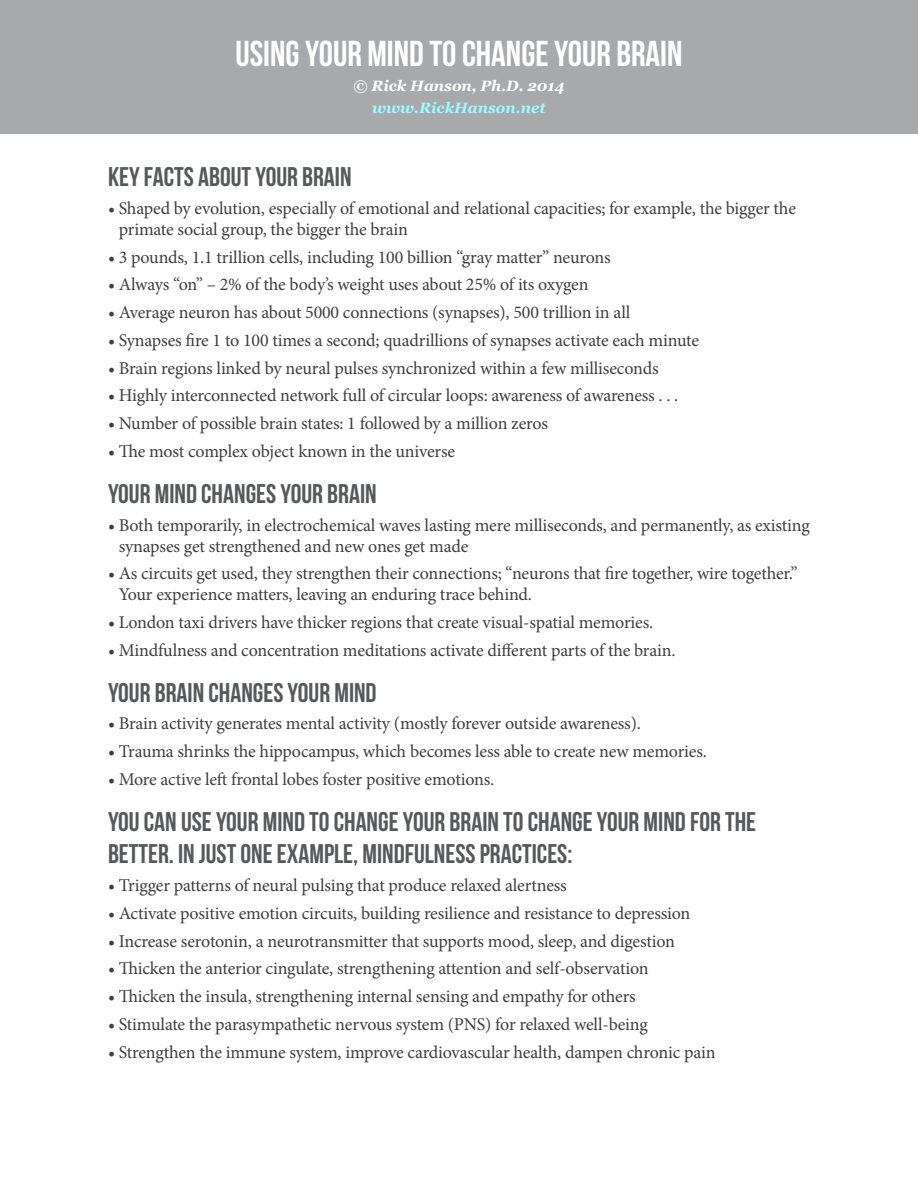
<style>
.page{position:relative;width:918px;height:1188px;background:#fff}
.page>*{position:absolute;margin:0;border:0;box-sizing:border-box;transform-origin:0 0}
.t1{font:36px "Bebas Neue";color:#fff}
.t2{font:27px/32.4px "Bebas Neue";color:#57585a}
.t3{font:18px/21px "Minion Pro";letter-spacing:-.01em;color:#3e3e3f}
.t4{font:italic 700 15px "Georgia";color:#fff}
.t5{font:italic 700 15px "Georgia";color:#9ff}
</style>
<div class="page">
<div style="left:0;top:0;width:918px;height:134px;background:#a8a9ad"></div>
<p class="t1" style="left:235px;top:34px;width:449px">USING YOUR MIND TO CHANGE YOUR BRAIN</p>
<p class="t4" style="left:353px;top:76px;width:213px">© Rick Hanson, Ph.D. 2014</p>
<p class="t5" style="left:372px;top:98px;width:175px">www.RickHanson.net</p>
<p class="t2" style="left:108px;top:160px;width:245px">KEY FACTS ABOUT YOUR BRAIN</p>
<p class="t3" style="left:119px;top:198px;width:679px;text-indent:-11px">• Shaped by evolution, especially of emotional and relational capacities; for example, the bigger the primate social group, the bigger the brain</p>
<p class="t3" style="left:108px;top:246px;width:504px">• 3 pounds, 1.1 trillion cells, including 100 billion “gray matter” neurons</p>
<p class="t3" style="left:108px;top:274px;width:482px">• Always “on” – 2% of the body’s weight uses about 25% of its oxygen</p>
<p class="t3" style="left:108px;top:302px;width:524px">• Average neuron has about 5000 connections (synapses), 500 trillion in all</p>
<p class="t3" style="left:108px;top:330px;width:593px">• Synapses fire 1 to 100 times a second; quadrillions of synapses activate each minute</p>
<p class="t3" style="left:108px;top:357px;width:552px">• Brain regions linked by neural pulses synchronized within a few milliseconds</p>
<p class="t3" style="left:108px;top:385px;width:572px">• Highly interconnected network full of circular loops: awareness of awareness . . .</p>
<p class="t3" style="left:108px;top:413px;width:442px">• Number of possible brain states: 1 followed by a million zeros</p>
<p class="t3" style="left:108px;top:441px;width:349px">• The most complex object known in the universe</p>
<p class="t2" style="left:108px;top:477px;width:270px">YOUR MIND CHANGES YOUR BRAIN</p>
<p class="t3" style="left:119px;top:514px;width:693px;text-indent:-11px">• Both temporarily, in electrochemical waves lasting mere milliseconds, and permanently, as existing synapses get strengthened and new ones get made</p>
<p class="t3" style="left:119px;top:563px;width:680px;text-indent:-11px">• As circuits get used, they strengthen their connections; “neurons that fire together, wire together.”<br>Your experience matters, leaving an enduring trace behind.</p>
<p class="t3" style="left:108px;top:612px;width:547px">• London taxi drivers have thicker regions that create visual-spatial memories.</p>
<p class="t3" style="left:108px;top:640px;width:569px">• Mindfulness and concentration meditations activate different parts of the brain.</p>
<p class="t2" style="left:108px;top:676px;width:270px">YOUR BRAIN CHANGES YOUR MIND</p>
<p class="t3" style="left:108px;top:713px;width:534px">• Brain activity generates mental activity (mostly forever outside awareness).</p>
<p class="t3" style="left:108px;top:741px;width:600px">• Trauma shrinks the hippocampus, which becomes less able to create new memories.</p>
<p class="t3" style="left:108px;top:769px;width:388px">• More active left frontal lobes foster positive emotions.</p>
<p class="t2" style="left:108px;top:805px;width:650px">YOU CAN USE YOUR MIND TO CHANGE YOUR BRAIN TO CHANGE YOUR MIND FOR THE<br>BETTER. IN JUST ONE EXAMPLE, MINDFULNESS PRACTICES:</p>
<p class="t3" style="left:108px;top:875px;width:460px">• Trigger patterns of neural pulsing that produce relaxed alertness</p>
<p class="t3" style="left:108px;top:903px;width:584px">• Activate positive emotion circuits, building resilience and resistance to depression</p>
<p class="t3" style="left:108px;top:930px;width:569px">• Increase serotonin, a neurotransmitter that supports mood, sleep, and digestion</p>
<p class="t3" style="left:108px;top:958px;width:542px">• Thicken the anterior cingulate, strengthening attention and self-observation</p>
<p class="t3" style="left:108px;top:986px;width:529px">• Thicken the insula, strengthening internal sensing and empathy for others</p>
<p class="t3" style="left:108px;top:1014px;width:541px">• Stimulate the parasympathetic nervous system (PNS) for relaxed well-being</p>
<p class="t3" style="left:108px;top:1041px;width:609px">• Strengthen the immune system, improve cardiovascular health, dampen chronic pain</p>
</div>
